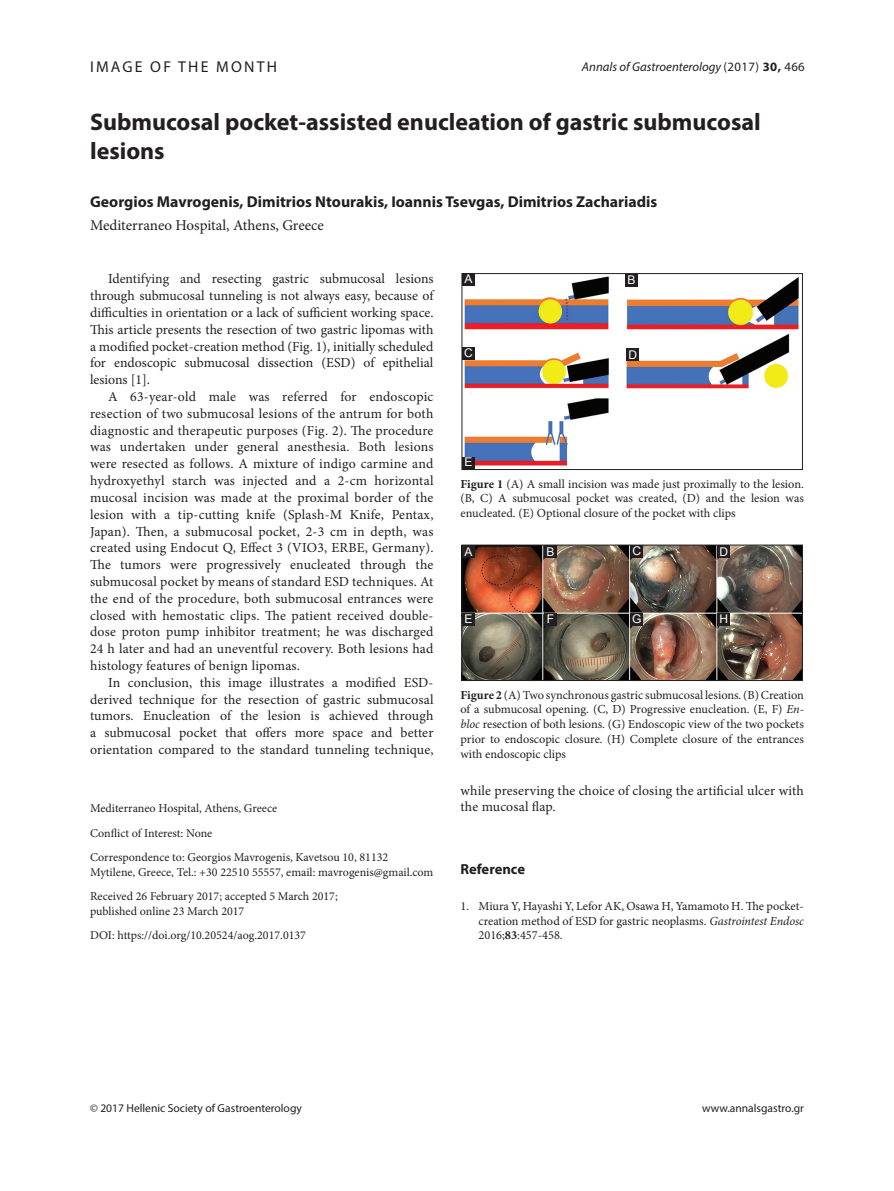
<style>
.page{position:relative;width:894px;height:1191px;background:#fff}
.page>*{position:absolute;margin:0;border:0;box-sizing:border-box;transform-origin:0 0}
.t1{font:700 24px/28.8px "Myriad Pro";color:#231f20}
.t2{font:700 15.75px "Myriad Pro";color:#231f20}
.t3{font:15.75px "Myriad Pro";letter-spacing:.14em;color:#231f20}
.t4{font:15px "Minion Pro";color:#231f20}
.t5{font:700 14.55px "Myriad Pro";color:#231f20}
.t6{font:13.8px/16.8px "Minion Pro";letter-spacing:.005em;color:#231f20;text-align:justify}
.t7{font:italic 12.75px "Myriad Pro";color:#231f20}
.t8{font:12.3px/14.7px "Minion Pro";color:#231f20;text-align:justify}
.t9{font:12px/24.8px "Minion Pro";color:#231f20}
.t10{font:12px "Arial";color:#fff}
.t11{font:11.55px "Myriad Pro";color:#231f20}
.s1{font-style:normal}
.s2{font-weight:700;font-style:normal}
.s3{font-weight:700}
.s4{font-style:italic}
</style>
<div class="page">
<img style="left:464px;top:275px;width:335px;height:192px">
<div style="left:461px;top:273px;width:341px;height:196px;border:1px solid #231f20"></div>
<div style="left:626px;top:348px;width:13px;height:12px;background:#231f20"></div>
<div style="left:462px;top:347px;width:13px;height:13px;background:#231f20"></div>
<div style="left:625px;top:273px;width:12px;height:13px;background:#231f20"></div>
<div style="left:461px;top:273px;width:13px;height:13px;background:#231f20"></div>
<div style="left:462px;top:456px;width:12px;height:13px;background:#231f20"></div>
<img style="left:463px;top:546px;width:337px;height:132px">
<div style="left:461px;top:544px;width:341px;height:136px;border:1px solid #231f20"></div>
<div style="left:717px;top:545px;width:12px;height:13px;background:#231f20"></div>
<div style="left:630px;top:545px;width:13px;height:12px;background:#231f20"></div>
<div style="left:544px;top:545px;width:12px;height:13px;background:#231f20"></div>
<div style="left:462px;top:545px;width:12px;height:12px;background:#231f20"></div>
<div style="left:462px;top:613px;width:12px;height:13px;background:#231f20"></div>
<div style="left:544px;top:613px;width:12px;height:13px;background:#231f20"></div>
<div style="left:630px;top:613px;width:13px;height:13px;background:#231f20"></div>
<div style="left:717px;top:613px;width:12px;height:13px;background:#231f20"></div>
<p class="t3" style="left:90px;top:57px;width:188px">IMAGE OF THE MONTH</p>
<p class="t7" style="left:581px;top:58px;width:224px">Annals of Gastroenterology <span class="s1">(2017)</span> <span class="s2">30,</span> <span class="s1">466</span></p>
<h1 class="t1" style="left:90px;top:107px;width:672px">Submucosal pocket-assisted enucleation of gastric submucosal lesions</h1>
<p class="t2" style="left:90px;top:192px;width:568px">Georgios Mavrogenis, Dimitrios Ntourakis, Ioannis Tsevgas, Dimitrios Zachariadis</p>
<p class="t4" style="left:90px;top:215px;width:235px">Mediterraneo Hospital, Athens, Greece</p>
<p class="t6" style="left:90px;top:270px;width:345px;text-indent:18px">Identifying and resecting gastric submucosal lesions through submucosal tunneling is not always easy, because of difficulties in orientation or a lack of sufficient working space.<br>This article presents the resection of two gastric lipomas with a modified pocket-creation method (Fig. 1), initially scheduled for endoscopic submucosal dissection (ESD) of epithelial lesions [1].</p>
<p class="t6" style="left:90px;top:388px;width:345px;text-indent:18px">A 63-year-old male was referred for endoscopic resection of two submucosal lesions of the antrum for both diagnostic and therapeutic purposes (Fig. 2). The procedure was undertaken under general anesthesia. Both lesions were resected as follows. A mixture of indigo carmine and hydroxyethyl starch was injected and a 2-cm horizontal mucosal incision was made at the proximal border of the lesion with a tip-cutting knife (Splash-M Knife, Pentax, Japan). Then, a submucosal pocket, 2-3 cm in depth, was created using Endocut Q, Effect 3 (VIO3, ERBE, Germany).<br>The tumors were progressively enucleated through the submucosal pocket by means of standard ESD techniques. At the end of the procedure, both submucosal entrances were closed with hemostatic clips. The patient received double&shy;dose proton pump inhibitor treatment; he was discharged 24 h later and had an uneventful recovery. Both lesions had histology features of benign lipomas.</p>
<p class="t6" style="left:90px;top:674px;width:345px;text-indent:18px">In conclusion, this image illustrates a modified ESD&shy;derived technique for the resection of gastric submucosal tumors. Enucleation of the lesion is achieved through a submucosal pocket that offers more space and better orientation compared to the standard tunneling technique,</p>
<p class="t9" style="left:90px;top:795px;width:299px">Mediterraneo Hospital, Athens, Greece<br>Conflict of Interest: None<br>Correspondence to: Georgios Mavrogenis, Kavetsou 10, 81132</p>
<p class="t9" style="left:90px;top:859px;width:345px">Mytilene, Greece, Tel.: +30 22510 55557, email: mavrogenis@gmail.com<br>Received 26 February 2017; accepted 5 March 2017;</p>
<p class="t9" style="left:90px;top:898px;width:217px">published online 23 March 2017<br>DOI: https://doi.org/10.20524/aog.2017.0137</p>
<p class="t10" style="left:464px;top:271px;width:10px">A</p>
<p class="t10" style="left:627px;top:272px;width:10px">B</p>
<p class="t10" style="left:464px;top:344px;width:10px">C</p>
<p class="t10" style="left:628px;top:346px;width:10px">D</p>
<p class="t10" style="left:464px;top:453px;width:10px">E</p>
<p class="t8" style="left:460px;top:476px;width:345px"><span class="s3">Figure 1</span> (A) A small incision was made just proximally to the lesion. (B, C) A submucosal pocket was created, (D) and the lesion was enucleated. (E) Optional closure of the pocket with clips</p>
<p class="t10" style="left:464px;top:543px;width:10px">A</p>
<p class="t10" style="left:546px;top:543px;width:10px">B</p>
<p class="t10" style="left:632px;top:542px;width:10px">C</p>
<p class="t10" style="left:719px;top:543px;width:10px">D</p>
<p class="t10" style="left:464px;top:610px;width:10px">E</p>
<p class="t10" style="left:546px;top:610px;width:9px">F</p>
<p class="t10" style="left:632px;top:610px;width:11px">G</p>
<p class="t10" style="left:719px;top:610px;width:10px">H</p>
<p class="t8" style="left:460px;top:687px;width:345px"><span class="s3">Figure 2</span> (A) Two synchronous gastric submucosal lesions. (B)Creation of a submucosal opening. (C, D) Progressive enucleation. (E, F) <span class="s4">En&shy;bloc</span> resection of both lesions. (G) Endoscopic view of the two pockets prior to endoscopic closure. (H) Complete closure of the entrances with endoscopic clips</p>
<p class="t6" style="left:460px;top:781px;width:345px">while preserving the choice of closing the artificial ulcer with the mucosal flap.</p>
<p class="t5" style="left:460px;top:859px;width:66px">Reference</p>
<p class="t8" style="left:478px;top:898px;width:327px;text-indent:-18px">1. Miura Y, Hayashi Y, Lefor AK, Osawa H, Yamamoto H. The pocket&shy;creation method of ESD for gastric neoplasms. <span class="s4">Gastrointest Endosc </span>2016;<span class="s3">83</span>:457-458.</p>
<p class="t11" style="left:90px;top:1101px;width:213px">© 2017 Hellenic Society of Gastroenterology</p>
<p class="t11" style="left:701px;top:1101px;width:103px">www.annalsgastro.gr</p>
</div>
